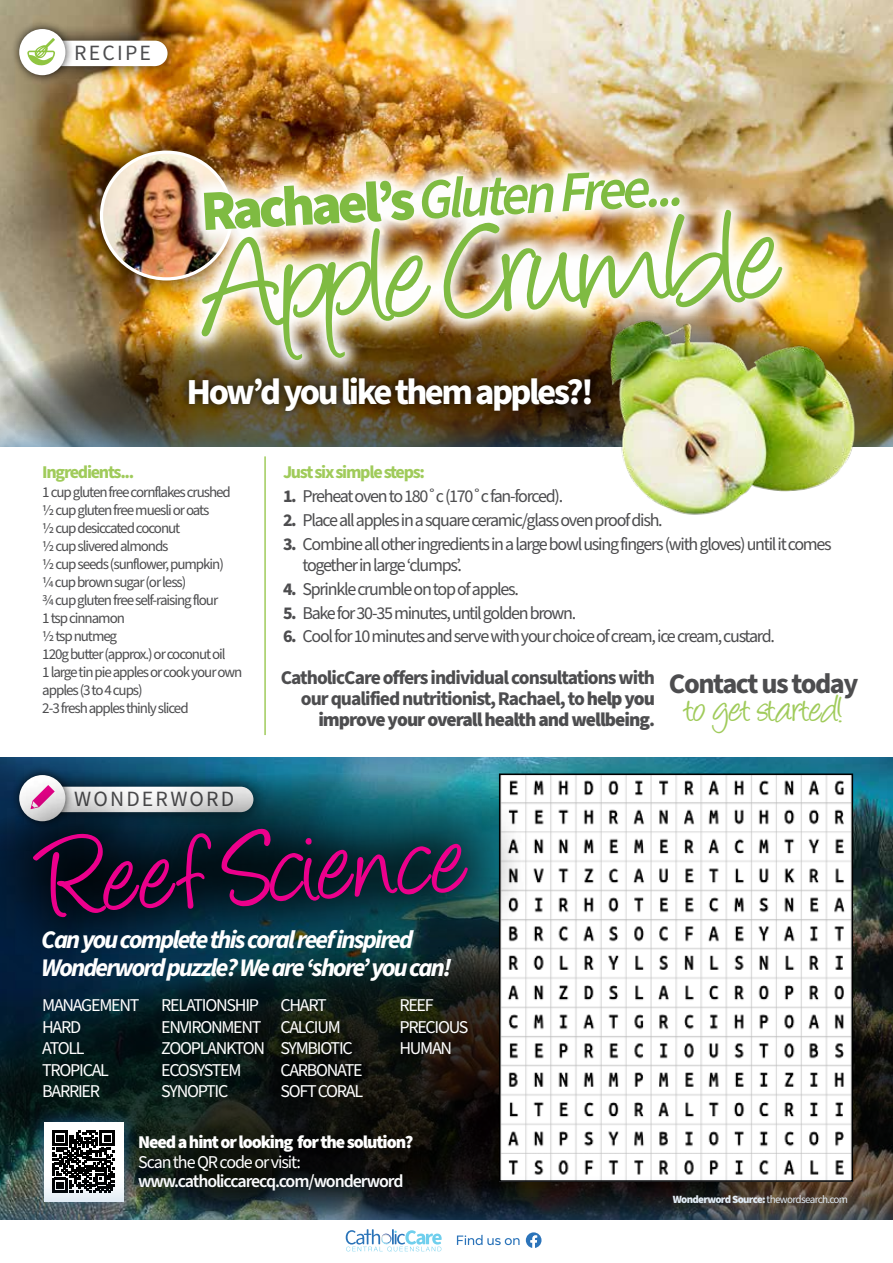
<style>
.page{position:relative;width:893px;height:1263px;background:#fff}
.page>*{position:absolute;margin:0;border:0;box-sizing:border-box;transform-origin:0 0}
.t1{font:150.9px "Angelina";color:#7fbb42}
.t2{font:119.55px "Angelina";color:#ec008c}
.t3{font:italic 600 57.15px "Source Sans Pro";color:#7fbb42}
.t4{font:43.5px "Angelina";letter-spacing:-.01em;color:#a0cb5b}
.t5{font:700 36.75px "Source Sans Pro";letter-spacing:-.07em;color:#fff}
.t6{font:700 28.35px "Source Sans Pro";letter-spacing:-.05em;color:#4d4d4f}
.t7{font:italic 700 25.5px/27.3px "Source Sans Pro";letter-spacing:-.07em;color:#fff}
.t8{font:21.75px "Source Sans Pro";letter-spacing:.1em;color:#4d4d4f}
.t9{font:700 19.5px/21px "Source Sans Pro";letter-spacing:-.05em;color:#4d4d4f;text-align:right}
.t10{font:18px/21.6px "Source Sans Pro";letter-spacing:-.07em;color:#4d4d4f}
.t11{font:18px/21.6px "Source Sans Pro";letter-spacing:-.07em;color:#fff}
.t12{font:700 18px "Source Sans Pro";letter-spacing:-.07em;color:#a0cb5b}
.t13{font:900 18px "Source Sans Pro";letter-spacing:-.06em;color:#fff}
.t14{font:600 18px "Source Sans Pro";letter-spacing:-.06em;color:#fff}
.t15{font:15px/18px "Source Sans Pro";letter-spacing:-.07em;color:#4d4d4f}
.t16{font:900 11.1px "Source Sans Pro";letter-spacing:-.06em;color:#fff}
.s1{font-weight:900;font-style:normal}
.s2{font-weight:700}
.s3{font-weight:900}
.s4{font-weight:400}
</style>
<div class="page">
<img style="left:0;top:0;width:893px;height:306px">
<div style="left:74px;top:124px;width:185px;height:183px;background:#000;opacity:.75"></div>
<img style="left:101px;top:152px;width:71px;height:127px">
<img style="left:0;top:306px;width:893px;height:102px">
<div style="left:0;top:408px;width:893px;height:388px;background:#2676b7;opacity:.75"></div>
<div style="left:0;top:447px;width:893px;height:310px;background:#fff"></div>
<hr style="left:264px;top:456px;width:2px;height:279px;background:#a0cb5b">
<svg style="left:0;top:954px;width:893px;height:219px;background:#101714"></svg>
<img style="left:502px;top:776px;width:348px;height:397px">
<div style="left:25px;top:1103px;width:117px;height:117px;background:#2676b7;opacity:.75"></div>
<div style="left:44px;top:1122px;width:79px;height:79px;background:#fff"></div>
<svg style="left:53px;top:1131px;width:62px;height:42px"></svg>
<div style="left:0;top:1173px;width:893px;height:90px;background:#2874b7;opacity:.75"></div>
<div style="left:0;top:1220px;width:893px;height:43px;background:#fff"></div>
<svg style="left:526px;top:1232px;width:15px;height:16px"></svg>
<svg style="left:457px;top:1235px;width:63px;height:10px"></svg>
<img style="left:172px;top:137px;width:635px;height:249px">
<div style="left:18px;top:25px;width:164px;height:56px;background:#000;opacity:.75"></div>
<div style="left:33px;top:41px;width:135px;height:25px;background:#fff;border-radius:13px"></div>
<div style="left:10px;top:20px;width:65px;height:64px;background:#000;opacity:.75"></div>
<div style="left:19px;top:29px;width:46px;height:46px;background:#fff;border-radius:50%"></div>
<svg style="left:27px;top:38px;width:28px;height:28px"></svg>
<svg style="left:346px;top:1229px;width:96px;height:22px"></svg>
<svg style="left:0;top:757px;width:540px;height:233px;background:#244a58"></svg>
<div style="left:180px;top:368px;width:420px;height:52px;background:#000;opacity:.9"></div>
<img style="left:600px;top:310px;width:269px;height:205px">
<p class="t8" style="left:74px;top:38px;width:78px">RECIPE</p>
<h3 class="t3" style="left:199px;top:173px;width:486px;rotate:-3deg"><span class="s1">Rachael’s</span> Gluten Free...</h3>
<h1 class="t1" style="left:201px;top:222px;width:581px;rotate:-3deg">Apple Crumble</h1>
<h3 class="t5" style="left:186px;top:367px;width:409px">How’d you like them apples?!</h3>
<p class="t12" style="left:42px;top:460px;width:94px">Ingredients...</p>
<p class="t12" style="left:283px;top:460px;width:143px">Just six simple steps:</p>
<p class="t10" style="left:283px;top:486px;width:282px"><span class="s2">1.</span> Preheat oven to 180˚c (170˚c fan-forced).</p>
<p class="t10" style="left:283px;top:510px;width:381px"><span class="s2">2.</span> Place all apples in a square ceramic/glass oven proof dish.</p>
<p class="t10" style="left:302px;top:533px;width:531px;text-indent:-19px"><span class="s2">3.</span> Combine all other ingredients in a large bowl using fingers (with gloves) until it comes together in large ‘clumps’.</p>
<p class="t10" style="left:283px;top:579px;width:237px"><span class="s2">4.</span> Sprinkle crumble on top of apples.</p>
<p class="t10" style="left:283px;top:602px;width:295px"><span class="s2">5.</span> Bake for 30-35 minutes, until golden brown.</p>
<p class="t10" style="left:283px;top:626px;width:493px"><span class="s2">6.</span> Cool for 10 minutes and serve with your choice of cream, ice cream, custard.</p>
<p class="t9" style="left:281px;top:667px;width:376px">CatholicCare offers individual consultations with our qualified nutritionist, Rachael, to <span class="s3">help you improve your overall health and wellbeing</span>.</p>
<h3 class="t6" style="left:669px;top:664px;width:191px">Contact us today</h3>
<p class="t15" style="left:42px;top:484px;width:202px">1 cup gluten free cornflakes crushed ½ cup gluten free muesli or oats<br>½ cup desiccated coconut<br>½ cup slivered almonds<br>½ cup seeds (sunflower, pumpkin)<br>¼ cup brown sugar (or less)<br>¾ cup gluten free self-raising flour<br>1 tsp cinnamon<br>½ tsp nutmeg<br>120g butter (approx.) or coconut oil<br>1 large tin pie apples or cook your own apples (3 to 4 cups)<br>2-3 fresh apples thinly sliced</p>
<h3 class="t4" style="left:683px;top:690px;width:163px">to get started!</h3>
<p class="t8" style="left:74px;top:784px;width:161px">WONDERWORD</p>
<h2 class="t2" style="left:38px;top:830px;width:430px;rotate:-3deg">Reef Science</h2>
<h3 class="t7" style="left:41px;top:927px;width:412px">Can you complete this coral reef inspired<br>Wonderword puzzle? We are ‘shore’ you can!</h3>
<p class="t11" style="left:42px;top:995px;width:99px">MANAGEMENT<br>HARD<br>ATOLL<br>TROPICAL<br>BARRIER</p>
<p class="t11" style="left:161px;top:995px;width:105px">RELATIONSHIP<br>ENVIRONMENT<br>ZOOPLANKTON<br>ECOSYSTEM<br>SYNOPTIC</p>
<p class="t11" style="left:280px;top:995px;width:84px">CHART<br>CALCIUM<br>SYMBIOTIC<br>CARBONATE<br>SOFT CORAL</p>
<p class="t11" style="left:399px;top:995px;width:71px">REEF<br>PRECIOUS<br>HUMAN</p>
<p class="t13" style="left:138px;top:1129px;width:277px">Need a hint or looking for the solution?</p>
<p class="t11" style="left:138px;top:1151px;width:164px">Scan the QR code or visit:</p>
<p class="t14" style="left:138px;top:1169px;width:267px">www.catholiccarecq.com/wonderword</p>
<p class="t16" style="left:673px;top:1192px;width:177px">Wonderword Source: <span class="s4">thewordsearch.com</span></p>
</div>
